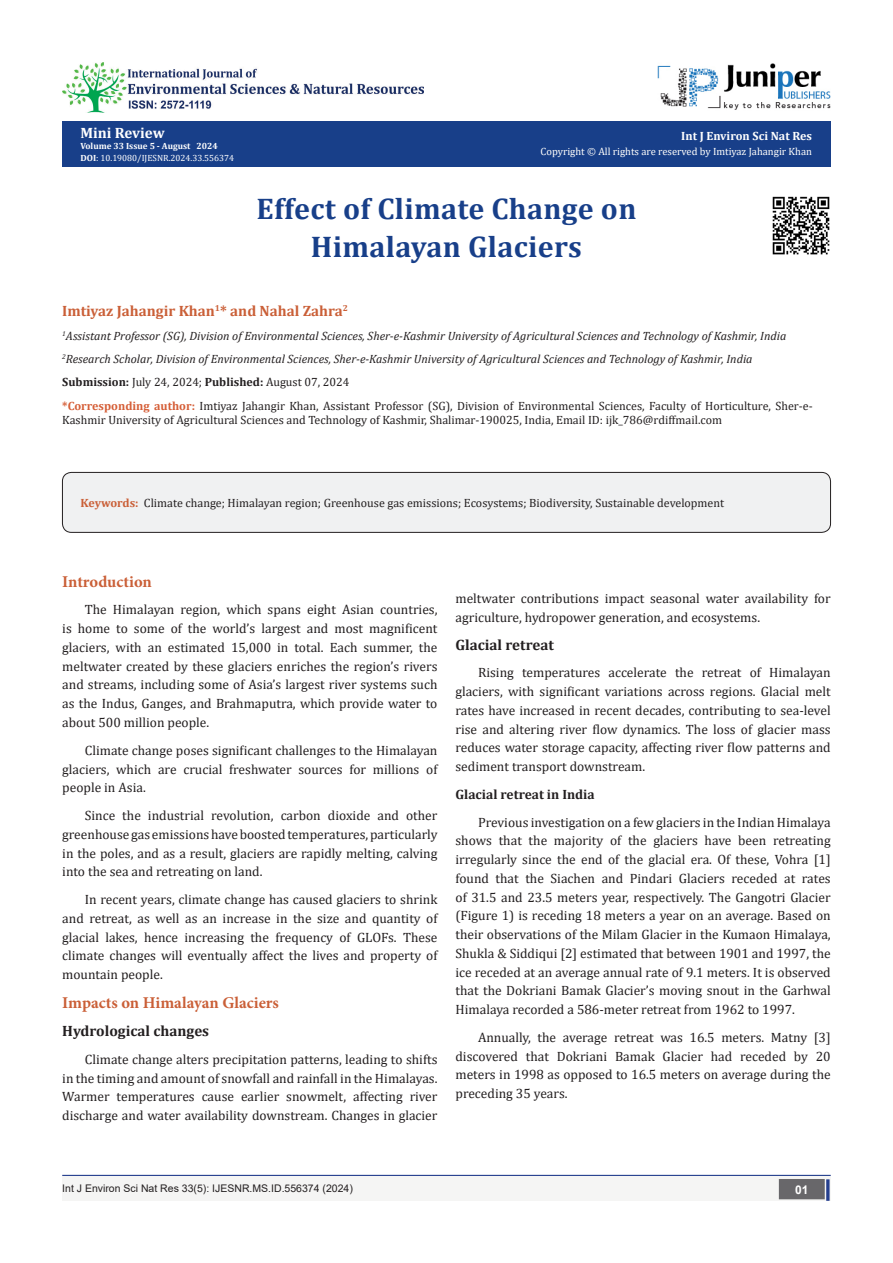
<style>
.page{position:relative;width:893px;height:1263px;background:#fff}
.page>*{position:absolute;margin:0;border:0;box-sizing:border-box;transform-origin:0 0}
.t1{font:700 30px/37.5px "Cambria";letter-spacing:.01em;color:#183f89;text-align:center}
.No_Spacing{font:700 16.5px "Minion Pro";color:#ca5f37}
.t2{font:700 15px "Cambria";color:#ca5f37}
.List_Paragraph{font:700 15px "Cambria";color:#231f20}
.t3{font:700 15px "Cambria";color:#fff}
.t4{font:13.5px/18.8px "Cambria";color:#231f20;text-align:justify}
.List_Paragraph-2{font:700 13.5px "Cambria";color:#231f20}
.t5{font:12px/14.4px "Cambria";color:#231f20}
.t6{font:italic 12px "Cambria";color:#231f20}
.t7{font:700 12px "Cambria";color:#fff}
.t8{font:700 12px "Arial";color:#fff}
.t9{font:10.5px "Arial";color:#231f20}
.t10{font:10.5px "Cambria";color:#fffefc}
.t11{font:9px "Cambria";color:#fff}
.t12{font:700 9px "Cambria";color:#fff}
.s1{font-weight:700}
.s2{font-weight:700;color:#d55e37}
.s3{font-weight:700;color:#ca5f37}
</style>
<div class="page">
<div style="left:62px;top:1175px;width:494px;height:26px;background:#f5f5f4"></div>
<img style="left:657px;top:63px;width:173px;height:47px">
<div style="left:503px;top:1176px;width:328px;height:25px;background:#f5f5f4"></div>
<div style="left:780px;top:1180px;width:44px;height:18px;background:#68676a"></div>
<div style="left:779px;top:1179px;width:46px;height:20px;border:2px solid #68676a"></div>
<div style="left:826px;top:1179px;width:3px;height:22px;background:#253f8e;border:2px solid #253f8e"></div>
<hr style="left:62px;top:1175px;width:769px;height:1px;background:#253f8e">
<img style="left:62px;top:62px;width:362px;height:51px">
<div style="left:62px;top:122px;width:769px;height:45px;background:#183f89"></div>
<div style="left:62px;top:472px;width:768px;height:60px;background:#f0f1f2;border-radius:9px"></div>
<div style="left:62px;top:472px;width:769px;height:60px;border:1px solid #231f20;border-radius:9px"></div>
<img style="left:772px;top:196px;width:58px;height:59px">
<p class="t3" style="left:80px;top:122px;width:86px">Mini Review</p>
<p class="t12" style="left:80px;top:139px;width:139px">Volume 33 Issue 5 - August 2024</p>
<p class="t11" style="left:80px;top:153px;width:155px"><span class="s1">DOI</span>: 10.19080/IJESNR.2024.33.556374</p>
<p class="t7" style="left:681px;top:127px;width:132px">Int J Environ Sci Nat Res</p>
<p class="t10" style="left:541px;top:146px;width:273px">Copyright © All rights are reserved by Imtiyaz Jahangir Khan</p>
<p class="t1" style="left:256px;top:189px;width:381px">Effect of Climate Change on<br>Himalayan Glaciers</p>
<p class="t2" style="left:62px;top:300px;width:287px">Imtiyaz Jahangir Khan<sup>1</sup>* and Nahal Zahra<sup>2</sup></p>
<p class="t6" style="left:62px;top:327px;width:726px"><sup>1</sup>Assistant Professor (SG), Division of Environmental Sciences, Sher-e-Kashmir University of Agricultural Sciences and Technology of Kashmir, India</p>
<p class="t6" style="left:62px;top:350px;width:692px"><sup>2</sup>Research Scholar, Division of Environmental Sciences, Sher-e-Kashmir University of Agricultural Sciences and Technology of Kashmir, India</p>
<p class="t5" style="left:62px;top:375px;width:289px"><span class="s1">Submission:</span> July 24, 2024; <span class="s1">Published:</span> August 07, 2024</p>
<p class="t5" style="left:62px;top:398px;width:752px"><span class="s2">*Corresponding author:</span> Imtiyaz Jahangir Khan, Assistant Professor (SG), Division of Environmental Sciences, Faculty of Horticulture, Sher-e-<br>Kashmir University of Agricultural Sciences and Technology of Kashmir, Shalimar-190025, India, Email ID: ijk_786@rdiffmail.com</p>
<p class="t5" style="left:81px;top:495px;width:645px"><span class="s3">Keywords:</span> Climate change; Himalayan region; Greenhouse gas emissions; Ecosystems; Biodiversity, Sustainable development</p>
<p class="No_Spacing" style="left:62px;top:570px;width:91px">Introduction</p>
<p class="t4" style="left:62px;top:600px;width:377px;text-indent:22px">The Himalayan region, which spans eight Asian countries, is home to some of the world’s largest and most magnificent glaciers, with an estimated 15,000 in total. Each summer, the meltwater created by these glaciers enriches the region’s rivers and streams, including some of Asia’s largest river systems such as the Indus, Ganges, and Brahmaputra, which provide water to about 500 million people.</p>
<p class="t4" style="left:62px;top:741px;width:377px;text-indent:22px">Climate change poses significant challenges to the Himalayan glaciers, which are crucial freshwater sources for millions of people in Asia.</p>
<p class="t4" style="left:62px;top:806px;width:377px;text-indent:22px">Since the industrial revolution, carbon dioxide and other greenhouse gas emissions have boosted temperatures, particularly in the poles, and as a result, glaciers are rapidly melting, calving into the sea and retreating on land.</p>
<p class="t4" style="left:62px;top:890px;width:377px;text-indent:22px">In recent years, climate change has caused glaciers to shrink and retreat, as well as an increase in the size and quantity of glacial lakes, hence increasing the frequency of GLOFs. These climate changes will eventually affect the lives and property of mountain people.</p>
<p class="No_Spacing" style="left:62px;top:991px;width:218px">Impacts on Himalayan Glaciers</p>
<p class="List_Paragraph" style="left:62px;top:1020px;width:148px">Hydrological changes</p>
<p class="t4" style="left:62px;top:1050px;width:377px;text-indent:22px">Climate change alters precipitation patterns, leading to shifts in the timing and amount of snowfall and rainfall in the Himalayas.<br>Warmer temperatures cause earlier snowmelt, affecting river discharge and water availability downstream. Changes in glacier</p>
<p class="t4" style="left:455px;top:589px;width:377px">meltwater contributions impact seasonal water availability for agriculture, hydropower generation, and ecosystems.</p>
<p class="List_Paragraph" style="left:455px;top:634px;width:100px">Glacial retreat</p>
<p class="t4" style="left:455px;top:663px;width:377px;text-indent:22px">Rising temperatures accelerate the retreat of Himalayan glaciers, with significant variations across regions. Glacial melt rates have increased in recent decades, contributing to sea-level rise and altering river flow dynamics. The loss of glacier mass reduces water storage capacity, affecting river flow patterns and sediment transport downstream.</p>
<p class="List_Paragraph-2" style="left:455px;top:785px;width:141px">Glacial retreat in India</p>
<p class="t4" style="left:455px;top:813px;width:377px;text-indent:22px">Previous investigation on a few glaciers in the Indian Himalaya shows that the majority of the glaciers have been retreating irregularly since the end of the glacial era. Of these, Vohra [1] found that the Siachen and Pindari Glaciers receded at rates of 31.5 and 23.5 meters year, respectively. The Gangotri Glacier (Figure 1) is receding 18 meters a year on an average. Based on their observations of the Milam Glacier in the Kumaon Himalaya, Shukla &amp; Siddiqui [2] estimated that between 1901 and 1997, the ice receded at an average annual rate of 9.1 meters. It is observed that the Dokriani Bamak Glacier’s moving snout in the Garhwal Himalaya recorded a 586-meter retreat from 1962 to 1997.</p>
<p class="t4" style="left:455px;top:1028px;width:377px;text-indent:22px">Annually, the average retreat was 16.5 meters. Matny [3] discovered that Dokriani Bamak Glacier had receded by 20 meters in 1998 as opposed to 16.5 meters on average during the preceding 35 years.</p>
<p class="t9" style="left:62px;top:1181px;width:292px">Int J Environ Sci Nat Res 33(5): IJESNR.MS.ID.556374 (2024)</p>
<p class="t8" style="left:795px;top:1181px;width:15px">01</p>
</div>
